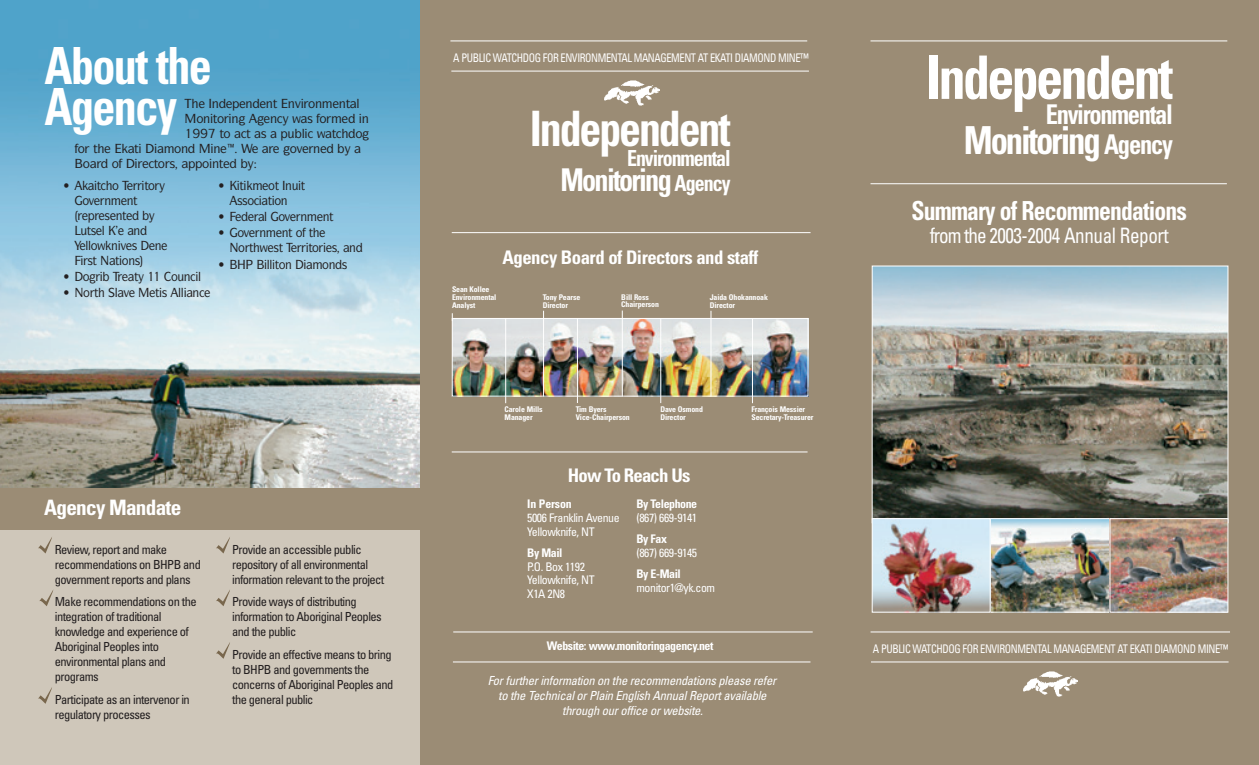
<style>
.page{position:relative;width:1259px;height:765px;background:#fff}
.page>*{position:absolute;margin:0;border:0;box-sizing:border-box;transform-origin:0 0}
.t1{font:700 condensed 60px "Univers";letter-spacing:-.05em;color:#fff;scale:.9 1}
.t2{font:700 condensed 51.25px/41.2px "Univers";letter-spacing:-.035em;color:#fff;scale:.9 1}
.t3{font:700 condensed 48.88px "Univers";letter-spacing:-.05em;color:#fff;scale:.9 1}
.t4{font:700 condensed 38.62px "Univers";letter-spacing:-.06em;color:#fff;scale:.9 1}
.t5{font:700 condensed 31.38px "Univers";letter-spacing:-.06em;color:#fff;scale:.9 1}
.t6{font:700 condensed 27.25px "Univers";letter-spacing:-.055em;color:#fff;scale:.9 1}
.t7{font:700 condensed 26.25px "Univers";letter-spacing:-.035em;color:#fff;scale:.9 1}
.t8{font:700 condensed 22.12px "Univers";letter-spacing:-.055em;color:#fff;scale:.9 1}
.t9{font:condensed 21.25px "Univers";letter-spacing:-.02em;color:#fff;scale:.9 1}
.t10{font:700 condensed 21.25px "Univers";letter-spacing:-.035em;color:#fff}
.t11{font:700 condensed 18.75px "Univers";letter-spacing:-.025em;color:#fff}
.t12{font:700 condensed 18.75px "Univers";letter-spacing:-.045em;color:#fff}
.t13{font:condensed 12.5px/15px "Univers";letter-spacing:-.045em;color:#231f20}
.t14{font:italic condensed 12.5px/15px "Univers";letter-spacing:-.02em;color:#fff;text-align:center}
.t15{font:500 12.5px "Itc Symbol";color:#231f20;scale:.95 1}
.t16{font:500 12.5px "Itc Symbol";color:#231f20}
.t17{font:condensed 11.88px "Univers";letter-spacing:-.04em;color:#fff;scale:.88 1}
.t18{font:condensed 11.88px/13.8px "Univers";letter-spacing:-.04em;color:#fff}
.t19{font:700 condensed 11.88px "Univers";letter-spacing:-.035em;color:#fff}
.t20{font:700 condensed 11.88px "Univers";letter-spacing:-.015em;color:#fff}
.t21{font:700 condensed 7.88px/7.9px "Univers";letter-spacing:-.015em;color:#fff}
.s1{font-size:22.12px}
.s2{font-size:27.25px}
</style>
<div class="page">
<img style="left:0;top:0;width:420px;height:488px">
<div style="left:0;top:491px;width:421px;height:274px;background:#cfc7ba"></div>
<div style="left:0;top:488px;width:422px;height:42px;background:#9b8c75"></div>
<svg style="left:38px;top:687px;width:14px;height:17px"></svg>
<svg style="left:39px;top:590px;width:14px;height:16px"></svg>
<svg style="left:38px;top:537px;width:14px;height:17px"></svg>
<svg style="left:216px;top:537px;width:14px;height:17px"></svg>
<svg style="left:216px;top:590px;width:14px;height:16px"></svg>
<svg style="left:216px;top:642px;width:14px;height:17px"></svg>
<div style="left:420px;top:0;width:839px;height:765px;background:#9b8c75"></div>
<hr style="left:452px;top:232px;width:358px;height:1px;background:#fff">
<hr style="left:452px;top:451px;width:355px;height:1px;background:#fff">
<img style="left:454px;top:320px;width:352px;height:75px">
<div style="left:452px;top:318px;width:356px;height:79px;border:1px solid #fff"></div>
<hr style="left:505px;top:318px;width:1px;height:85px;background:#fff">
<hr style="left:543px;top:311px;width:1px;height:86px;background:#fff">
<hr style="left:577px;top:318px;width:1px;height:85px;background:#fff">
<hr style="left:622px;top:311px;width:1px;height:86px;background:#fff">
<hr style="left:660px;top:318px;width:1px;height:85px;background:#fff">
<hr style="left:710px;top:311px;width:1px;height:86px;background:#fff">
<hr style="left:752px;top:318px;width:1px;height:85px;background:#fff">
<hr style="left:870px;top:40px;width:357px;height:1px;background:#fff">
<hr style="left:450px;top:40px;width:357px;height:1px;background:#fff">
<img style="left:874px;top:268px;width:352px;height:250px">
<img style="left:1023px;top:671px;width:55px;height:26px">
<hr style="left:870px;top:183px;width:357px;height:1px;background:#fff">
<hr style="left:870px;top:632px;width:360px;height:1px;background:#fff">
<hr style="left:453px;top:632px;width:360px;height:1px;background:#fff">
<img style="left:990px;top:520px;width:119px;height:91px">
<div style="left:987px;top:518px;width:125px;height:95px;border:1px solid #fff"></div>
<img style="left:874px;top:520px;width:114px;height:91px">
<div style="left:872px;top:518px;width:118px;height:95px;border:1px solid #fff"></div>
<img style="left:1111px;top:520px;width:115px;height:91px">
<div style="left:1109px;top:518px;width:119px;height:95px;border:1px solid #fff"></div>
<hr style="left:871px;top:662px;width:357px;height:1px;background:#fff">
<hr style="left:453px;top:662px;width:357px;height:1px;background:#fff">
<img style="left:605px;top:81px;width:54px;height:25px">
<hr style="left:451px;top:71px;width:358px;height:1px;background:#fff">
<svg style="left:283px;top:181px;width:2px;height:9px"></svg>
<svg style="left:229px;top:196px;width:9px;height:9px"></svg>
<svg style="left:254px;top:196px;width:20px;height:9px"></svg>
<svg style="left:230px;top:212px;width:34px;height:9px"></svg>
<svg style="left:271px;top:212px;width:7px;height:9px"></svg>
<svg style="left:290px;top:214px;width:11px;height:7px"></svg>
<svg style="left:308px;top:214px;width:15px;height:7px"></svg>
<svg style="left:356px;top:243px;width:6px;height:10px"></svg>
<svg style="left:296px;top:260px;width:26px;height:9px"></svg>
<svg style="left:336px;top:260px;width:6px;height:9px"></svg>
<svg style="left:75px;top:99px;width:294px;height:71px;background:#68b0d3"></svg>
<svg style="left:64px;top:180px;width:146px;height:117px;background:#99cbe3"></svg>
<svg style="left:219px;top:181px;width:49px;height:9px"></svg>
<svg style="left:230px;top:228px;width:119px;height:26px;background:#95c9e4"></svg>
<svg style="left:219px;top:260px;width:47px;height:9px"></svg>
<h2 class="t2" style="left:45px;top:51px;width:187px">About the<br>Agency</h2>
<p class="t16" style="left:212px;top:99px;width:112px">■ ■ ■▼ ■❖ □■</p>
<p class="t16" style="left:339px;top:99px;width:22px">■▼ ●</p>
<p class="t16" style="left:196px;top:114px;width:44px">□■▼□ ■</p>
<p class="t16" style="left:270px;top:114px;width:58px">■ ▲ □</p>
<p class="t16" style="left:362px;top:114px;width:9px">■</p>
<p class="t16" style="left:219px;top:129px;width:49px">▼□ ▼ ▲</p>
<p class="t16" style="left:213px;top:144px;width:9px">■</p>
<p class="t16" style="left:290px;top:144px;width:32px">□❖ ■</p>
<p class="t16" style="left:154px;top:159px;width:23px">▼□ ▲</p>
<p class="t16" style="left:202px;top:159px;width:23px">□■▼</p>
<p class="t15" style="left:63px;top:180px;width:60px">• ▼□</p>
<p class="t15" style="left:82px;top:195px;width:60px">□❖ ■ ■▼</p>
<p class="t15" style="left:105px;top:210px;width:25px">▲ ■▼</p>
<p class="t15" style="left:80px;top:225px;width:27px">◆▼▲ ●</p>
<p class="t15" style="left:134px;top:225px;width:9px">■</p>
<p class="t15" style="left:86px;top:240px;width:56px">●●□ ■❖ ▲</p>
<p class="t15" style="left:155px;top:240px;width:9px">■</p>
<p class="t15" style="left:115px;top:255px;width:28px">▼ □■▲</p>
<p class="t15" style="left:171px;top:272px;width:33px">□◆■ ●</p>
<p class="t15" style="left:63px;top:288px;width:38px">• □▼</p>
<p class="t15" style="left:155px;top:288px;width:48px">▼▲ ●● ■</p>
<p class="t15" style="left:268px;top:181px;width:40px">□▼ ■◆ ▼</p>
<p class="t15" style="left:237px;top:196px;width:55px">▲▲□ ▼ □■</p>
<p class="t15" style="left:218px;top:212px;width:8px">•</p>
<p class="t15" style="left:264px;top:212px;width:74px">● □❖ ■ ■▼</p>
<p class="t15" style="left:218px;top:228px;width:101px">• □❖■ ■▼ □ ▼</p>
<p class="t15" style="left:308px;top:243px;width:52px">▼□ ▲ ■</p>
<p class="t15" style="left:267px;top:260px;width:28px">●● ▼□■</p>
<p class="t15" style="left:322px;top:260px;width:28px">□■ ▲</p>
<h3 class="t10" style="left:44px;top:499px;width:139px">Agency Mandate</h3>
<p class="t13" style="left:55px;top:543px;width:148px">Review, report and make recommendations on BHPB and government reports and plans</p>
<p class="t13" style="left:55px;top:596px;width:143px">Make recommendations on the integration of traditional knowledge and experience of<br>Aboriginal Peoples into environmental plans and programs</p>
<p class="t13" style="left:55px;top:693px;width:137px">Participate as an intervenor in regulatory processes</p>
<p class="t13" style="left:232px;top:543px;width:154px">Provide an accessible public repository of all environmental information relevant to the project</p>
<p class="t13" style="left:232px;top:596px;width:151px">Provide ways of distributing information to Aboriginal Peoples and the public</p>
<p class="t13" style="left:232px;top:648px;width:163px">Provide an effective means to bring to BHPB and governments the concerns of Aboriginal Peoples and the general public</p>
<p class="t17" style="left:453px;top:53px;width:405px">A PUBLIC WATCHDOG FOR ENVIRONMENTAL MANAGEMENT AT EKATI DIAMOND MINE™</p>
<h3 class="t3" style="left:530px;top:111px;width:225px">Independent</h3>
<h3 class="t8" style="left:627px;top:150px;width:117px">Environmental</h3>
<h3 class="t5" style="left:560px;top:168px;width:191px">Monitoring <span class="s1">Agency</span></h3>
<h3 class="t11" style="left:502px;top:251px;width:257px">Agency Board of Directors and staff</h3>
<p class="t21" style="left:452px;top:286px;width:46px">Sean Kollee<br>Environmental<br>Analyst</p>
<p class="t21" style="left:543px;top:294px;width:39px">Tony Pearse<br>Director</p>
<p class="t21" style="left:621px;top:294px;width:39px">Bill Ross<br>Chairperson</p>
<p class="t21" style="left:710px;top:294px;width:60px">Jaida Ohokannoak<br>Director</p>
<p class="t21" style="left:504px;top:406px;width:40px">Carole Mills<br>Manager</p>
<p class="t21" style="left:576px;top:406px;width:56px">Tim Byers<br>Vice-Chairperson</p>
<p class="t21" style="left:660px;top:406px;width:44px">Dave Osmond<br>Director</p>
<p class="t21" style="left:751px;top:406px;width:63px">François Messier<br>Secretary-Treasurer</p>
<h3 class="t12" style="left:568px;top:469px;width:124px">How To Reach Us</h3>
<p class="t20" style="left:527px;top:499px;width:46px">In Person</p>
<p class="t18" style="left:527px;top:512px;width:94px">5006 Franklin Avenue<br>Yellowknife, NT</p>
<p class="t19" style="left:527px;top:548px;width:37px">By Mail</p>
<p class="t18" style="left:527px;top:560px;width:69px">P.O. Box 1192<br>Yellowknife, NT<br>X1A 2N8</p>
<p class="t19" style="left:636px;top:499px;width:62px">By Telephone</p>
<p class="t18" style="left:636px;top:512px;width:62px">(867) 669-9141</p>
<p class="t19" style="left:636px;top:534px;width:32px">By Fax</p>
<p class="t18" style="left:636px;top:547px;width:62px">(867) 669-9145</p>
<p class="t19" style="left:636px;top:569px;width:46px">By E-Mail</p>
<p class="t18" style="left:636px;top:582px;width:80px">monitor1@yk.com</p>
<p class="t19" style="left:547px;top:642px;width:168px">Website: www.monitoringagency.net</p>
<p class="t14" style="left:488px;top:675px;width:290px">For further information on the recommendations please refer to the Technical or Plain English Annual Report available through our office or website.</p>
<h1 class="t1" style="left:926px;top:56px;width:276px">Independent</h1>
<h3 class="t6" style="left:1046px;top:104px;width:143px">Environmental</h3>
<h3 class="t4" style="left:964px;top:126px;width:234px">Monitoring <span class="s2">Agency</span></h3>
<h3 class="t7" style="left:911px;top:201px;width:307px">Summary of Recommendations</h3>
<h3 class="t9" style="left:929px;top:228px;width:267px">from the 2003-2004 Annual Report</h3>
<p class="t17" style="left:873px;top:644px;width:406px">A PUBLIC WATCHDOG FOR ENVIRONMENTAL MANAGEMENT AT EKATI DIAMOND MINE™</p>
</div>
